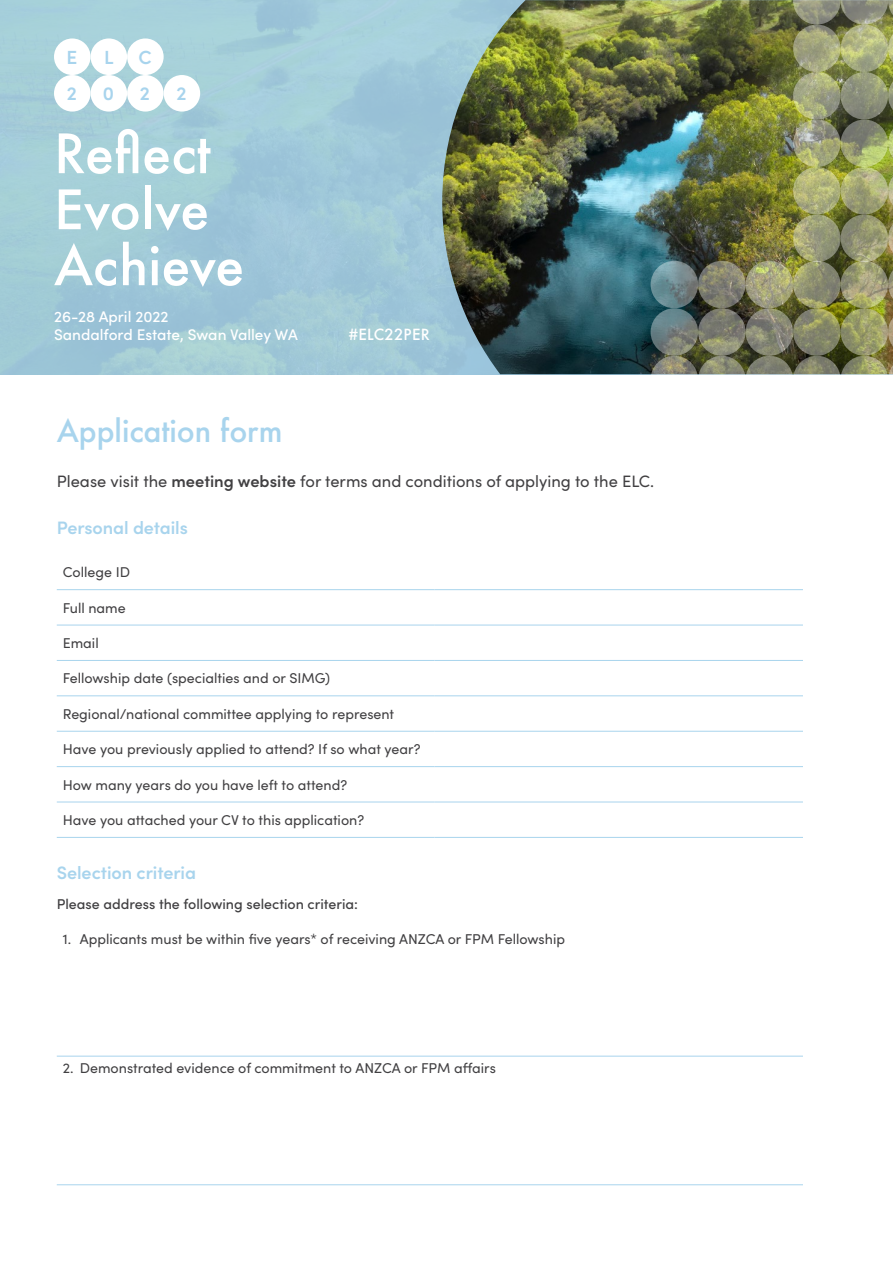
<style>
.page{position:relative;width:893px;height:1263px;background:#fff}
.page>*{position:absolute;margin:0;border:0;box-sizing:border-box;transform-origin:0 0}
.t1{font:500 52.8px/55.9px "Futura";color:#fff}
.t2{font:500 30px "Futura";letter-spacing:-.005em;color:#a8d4ed}
.t3{font:600 19.05px/36.6px "Sofia Pro";color:#a8d4ed}
.t4{font:600 18px "Sofia Pro";letter-spacing:-.005em;color:#a8d4ed}
.t5{font:16.5px "Sofia Pro";color:#414042}
.t6{font:500 15.45px/18.5px "Sofia Pro";color:#fff}
.t7{font:500 15px "Futura";letter-spacing:.02em;color:#fff}
.t8{font:14.25px "Sofia Pro";color:#414042}
.t9{font:500 14.25px "Sofia Pro";color:#414042}
.s1{font-weight:600}
</style>
<div class="page">
<hr style="left:57px;top:589px;width:377px;height:1px;background:#a8d4ed">
<hr style="left:434px;top:589px;width:369px;height:1px;background:#a8d4ed">
<hr style="left:57px;top:625px;width:377px;height:1px;background:#a8d4ed">
<hr style="left:434px;top:625px;width:369px;height:1px;background:#a8d4ed">
<hr style="left:57px;top:660px;width:377px;height:1px;background:#a8d4ed">
<hr style="left:434px;top:660px;width:369px;height:1px;background:#a8d4ed">
<hr style="left:57px;top:695px;width:377px;height:1px;background:#a8d4ed">
<hr style="left:434px;top:695px;width:369px;height:1px;background:#a8d4ed">
<hr style="left:57px;top:731px;width:377px;height:1px;background:#a8d4ed">
<hr style="left:434px;top:731px;width:369px;height:1px;background:#a8d4ed">
<hr style="left:57px;top:766px;width:377px;height:1px;background:#a8d4ed">
<hr style="left:434px;top:766px;width:369px;height:1px;background:#a8d4ed">
<hr style="left:57px;top:802px;width:377px;height:1px;background:#a8d4ed">
<hr style="left:434px;top:802px;width:369px;height:1px;background:#a8d4ed">
<hr style="left:57px;top:837px;width:377px;height:1px;background:#a8d4ed">
<hr style="left:434px;top:837px;width:369px;height:1px;background:#a8d4ed">
<hr style="left:57px;top:1056px;width:746px;height:1px;background:#a8d4ed">
<hr style="left:57px;top:1184px;width:746px;height:1px;background:#a8d4ed">
<div style="left:0;top:0;width:893px;height:374px;background:#a3cbd8"></div>
<img style="left:442px;top:0;width:351px;height:374px">
<div style="left:54px;top:38px;width:37px;height:37px;background:#fff;border-radius:50%"></div>
<div style="left:54px;top:75px;width:37px;height:37px;background:#fff;border-radius:50%"></div>
<div style="left:91px;top:38px;width:36px;height:37px;background:#fff;border-radius:50%"></div>
<div style="left:91px;top:75px;width:36px;height:37px;background:#fff;border-radius:50%"></div>
<div style="left:127px;top:38px;width:37px;height:37px;background:#fff;border-radius:50%"></div>
<div style="left:127px;top:75px;width:37px;height:37px;background:#fff;border-radius:50%"></div>
<div style="left:164px;top:75px;width:36px;height:37px;background:#fff;border-radius:50%"></div>
<svg style="left:651px;top:261px;width:47px;height:47px;background:#708a90"></svg>
<svg style="left:651px;top:356px;width:47px;height:47px"></svg>
<svg style="left:651px;top:308px;width:47px;height:48px;background:#71807e"></svg>
<svg style="left:698px;top:261px;width:48px;height:47px;background:#828171"></svg>
<svg style="left:698px;top:356px;width:48px;height:47px"></svg>
<svg style="left:698px;top:308px;width:48px;height:48px;background:#818170"></svg>
<svg style="left:746px;top:261px;width:47px;height:47px;background:#a8a77e"></svg>
<svg style="left:746px;top:356px;width:47px;height:47px"></svg>
<svg style="left:746px;top:308px;width:47px;height:48px;background:#868675"></svg>
<img style="left:793px;top:0;width:100px;height:375px">
<svg style="left:793px;top:215px;width:48px;height:47px;background:#9d9e79"></svg>
<h3 class="t3" style="left:66px;top:38px;width:12px">E<br>2</h3>
<h3 class="t3" style="left:103px;top:38px;width:13px">L<br>0</h3>
<h3 class="t3" style="left:138px;top:38px;width:15px">C<br>2</h3>
<h3 class="t3" style="left:176px;top:74px;width:12px">2</h3>
<h1 class="t1" style="left:54px;top:125px;width:192px">Reflect<br>Evolve<br>Achieve</h1>
<p class="t6" style="left:54px;top:306px;width:245px">26-28 April 2022<br>Sandalford Estate, Swan Valley WA</p>
<p class="t7" style="left:349px;top:324px;width:82px">#ELC22PER</p>
<h2 class="t2" style="left:57px;top:410px;width:227px">Application form</h2>
<p class="t5" style="left:57px;top:469px;width:599px">Please visit the <span class="s1">meeting website</span> for terms and conditions of applying to the ELC.</p>
<p class="t4" style="left:57px;top:514px;width:133px">Personal details</p>
<p class="t8" style="left:63px;top:561px;width:69px">College ID</p>
<p class="t8" style="left:63px;top:597px;width:64px">Full name</p>
<p class="t8" style="left:63px;top:633px;width:37px">Email</p>
<p class="t8" style="left:63px;top:668px;width:269px">Fellowship date (specialties and or SIMG)</p>
<p class="t8" style="left:63px;top:703px;width:333px">Regional/national committee applying to represent</p>
<p class="t8" style="left:63px;top:739px;width:359px">Have you previously applied to attend? If so what year?</p>
<p class="t8" style="left:63px;top:774px;width:286px">How many years do you have left to attend?</p>
<p class="t8" style="left:63px;top:810px;width:303px">Have you attached your CV to this application?</p>
<p class="t4" style="left:57px;top:859px;width:141px">Selection criteria</p>
<p class="t9" style="left:57px;top:893px;width:303px">Please address the following selection criteria:</p>
<p class="t8" style="left:63px;top:929px;width:504px">1. Applicants must be within five years* of receiving ANZCA or FPM Fellowship</p>
<p class="t8" style="left:63px;top:1057px;width:435px">2. Demonstrated evidence of commitment to ANZCA or FPM affairs</p>
</div>
